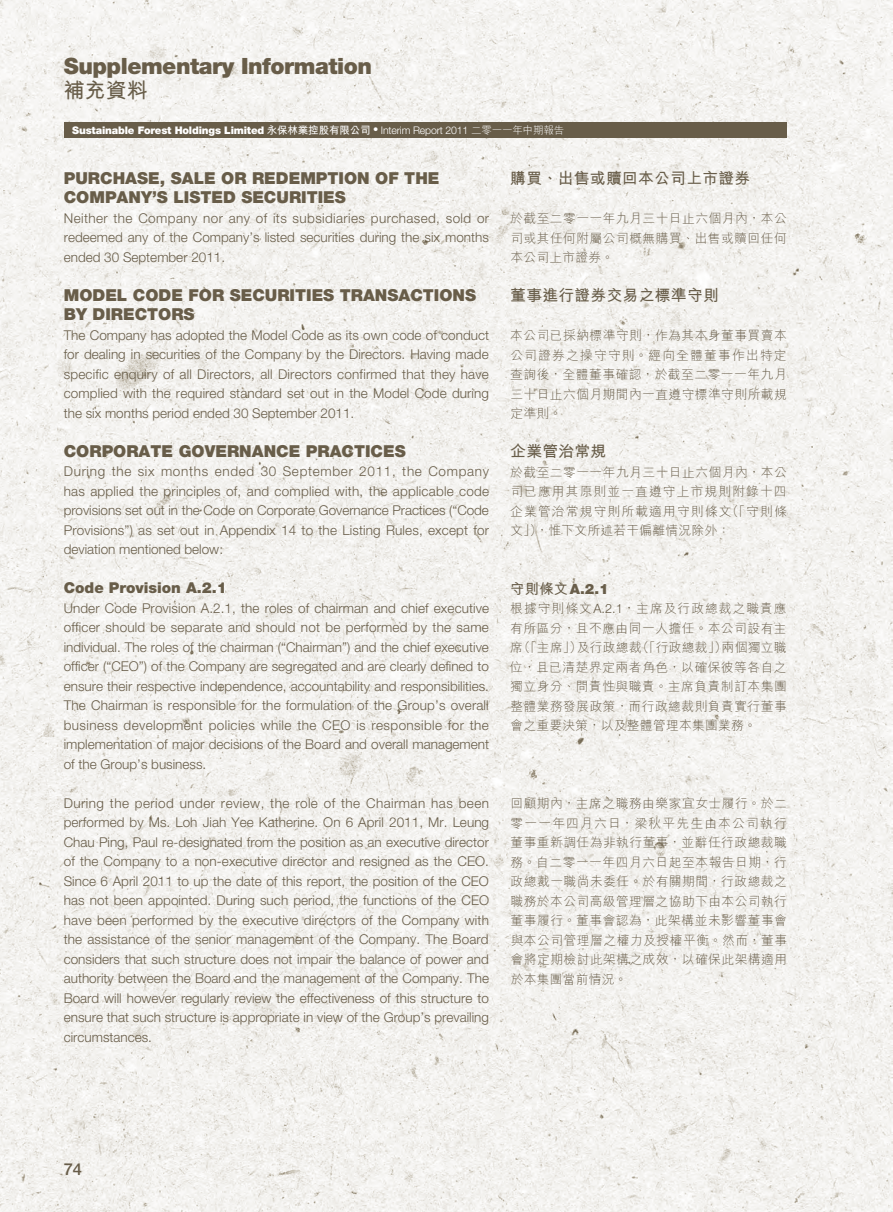
<style>
.page{position:relative;width:893px;height:1212px;background:#fff}
.page>*{position:absolute;margin:0;border:0;box-sizing:border-box;transform-origin:0 0}
.t1{font:900 22.5px "Helvetica Neue LT Std";letter-spacing:-.02em;color:#685d49}
.t2{font:700 21px "M Hei HK";color:#685d49}
.t3{font:900 16.5px/19.5px "Helvetica Neue LT Std";color:#685d49}
.t4{font:500 16.5px "Helvetica Neue LT Std";color:#685d49}
.t5{font:700 15.75px "M Hei HK";letter-spacing:.02em;color:#685d49}
.t6{font:900 15px "Helvetica Neue LT Std";color:#685d49}
.t7{font:900 14.25px "Helvetica Neue LT Std";color:#685d49}
.t8{font:300 13.5px/19.5px "Helvetica Neue LT Std";color:#685d49;text-align:justify}
.t9{font:300 12.75px/19.5px "M Hei HK";letter-spacing:.035em;color:#685d49;text-align:justify}
.t10{font:900 10.5px "Helvetica Neue LT Std";letter-spacing:-.015em;color:#fff}
.s1{font-family:"M Hei HK";font-weight:700}
.s2{font-family:"Univers LT Std";font-weight:300}
.s3{font-weight:300}
.s4{font-family:"M Hei HK";font-weight:300}
.s5{font-family:"Helvetica Neue LT Std"}
</style>
<div class="page">
<img style="left:0;top:0;width:893px;height:1212px">
<div style="left:64px;top:122px;width:723px;height:16px;background:#685d49"></div>
<h1 class="t1" style="left:64px;top:53px;width:310px">Supplementary Information</h1>
<h2 class="t2" style="left:64px;top:75px;width:85px">補充資料</h2>
<p class="t10" style="left:72px;top:124px;width:494px">Sustainable Forest Holdings Limited <span class="s1">永保林業控股有限公司</span> <span class="s2">•</span> <span class="s3">Interim Report 2011</span> <span class="s4">二零一一年中期報告</span></p>
<p class="t3" style="left:64px;top:168px;width:377px">PURCHASE, SALE OR REDEMPTION OF THE<br>COMPANY’S LISTED SECURITIES</p>
<p class="t8" style="left:64px;top:208px;width:427px">Neither the Company nor any of its subsidiaries purchased, sold or redeemed any of the Company’s listed securities during the six months ended 30 September 2011.</p>
<p class="t3" style="left:64px;top:285px;width:414px">MODEL CODE FOR SECURITIES TRANSACTIONS<br>BY DIRECTORS</p>
<p class="t8" style="left:64px;top:325px;width:427px">The Company has adopted the Model Code as its own code of conduct for dealing in securities of the Company by the Directors. Having made specific enquiry of all Directors, all Directors confirmed that they have complied with the required standard set out in the Model Code during the six months period ended 30 September 2011.</p>
<p class="t3" style="left:64px;top:441px;width:343px">CORPORATE GOVERNANCE PRACTICES</p>
<p class="t8" style="left:64px;top:461px;width:427px">During the six months ended 30 September 2011, the Company has applied the principles of, and complied with, the applicable code provisions set out in the Code on Corporate Governance Practices (“Code Provisions”) as set out in Appendix 14 to the Listing Rules, except for deviation mentioned below:</p>
<p class="t6" style="left:64px;top:579px;width:165px">Code Provision A.2.1</p>
<p class="t8" style="left:64px;top:598px;width:427px">Under Code Provision A.2.1, the roles of chairman and chief executive officer should be separate and should not be performed by the same individual. The roles of the chairman (“Chairman”) and the chief executive officer (“CEO”) of the Company are segregated and are clearly defined to ensure their respective independence, accountability and responsibilities.<br>The Chairman is responsible for the formulation of the Group’s overall business development policies while the CEO is responsible for the implementation of major decisions of the Board and overall management of the Group’s business.</p>
<p class="t8" style="left:64px;top:793px;width:427px">During the period under review, the role of the Chairman has been performed by Ms. Loh Jiah Yee Katherine. On 6 April 2011, Mr. Leung Chau Ping, Paul re-designated from the position as an executive director of the Company to a non-executive director and resigned as the CEO.<br>Since 6 April 2011 to up the date of this report, the position of the CEO has not been appointed. During such period, the functions of the CEO have been performed by the executive directors of the Company with the assistance of the senior management of the Company. The Board considers that such structure does not impair the balance of power and authority between the Board and the management of the Company. The Board will however regularly review the effectiveness of this structure to ensure that such structure is appropriate in view of the Group’s prevailing circumstances.</p>
<p class="t5" style="left:510px;top:167px;width:242px">購買、出售或贖回本公司上市證券</p>
<p class="t9" style="left:510px;top:209px;width:278px">於截至二零一一年九月三十日止六個月內，本公司或其任何附屬公司概無購買、出售或贖回任何本公司上市證券。</p>
<p class="t5" style="left:510px;top:284px;width:210px">董事進行證券交易之標準守則</p>
<p class="t9" style="left:510px;top:326px;width:278px">本公司已採納標準守則，作為其本身董事買賣本公司證券之操守守則。經向全體董事作出特定查詢後，全體董事確認，於截至二零一一年九月三十日止六個月期間內一直遵守標準守則所載規定準則。</p>
<p class="t5" style="left:510px;top:440px;width:98px">企業管治常規</p>
<p class="t9" style="left:510px;top:462px;width:278px">於截至二零一一年九月三十日止六個月內，本公司已應用其原則並一直遵守上市規則附錄十四企業管治常規守則所載適用守則條文（「守則條文」），惟下文所述若干偏離情況除外：</p>
<p class="t7" style="left:510px;top:580px;width:100px"><span class="s1">守則條文</span>A.2.1</p>
<p class="t9" style="left:510px;top:599px;width:278px">根據守則條文<span class="s5">A.2.1</span>，主席及行政總裁之職責應有所區分，且不應由同一人擔任。本公司設有主席（「主席」）及行政總裁（「行政總裁」）兩個獨立職位，且已清楚界定兩者角色，以確保彼等各自之獨立身分、問責性與職責。主席負責制訂本集團整體業務發展政策，而行政總裁則負責實行董事會之重要決策，以及整體管理本集團業務。</p>
<p class="t9" style="left:510px;top:794px;width:278px">回顧期內，主席之職務由樂家宜女士履行。於二零一一年四月六日，梁秋平先生由本公司執行董事重新調任為非執行董事，並辭任行政總裁職務。自二零一一年四月六日起至本報告日期，行政總裁一職尚未委任。於有關期間，行政總裁之職務於本公司高級管理層之協助下由本公司執行董事履行。董事會認為，此架構並未影響董事會與本公司管理層之權力及授權平衡。然而，董事會將定期檢討此架構之成效，以確保此架構適用於本集團當前情況。</p>
<p class="t4" style="left:64px;top:1159px;width:20px">74</p>
</div>
